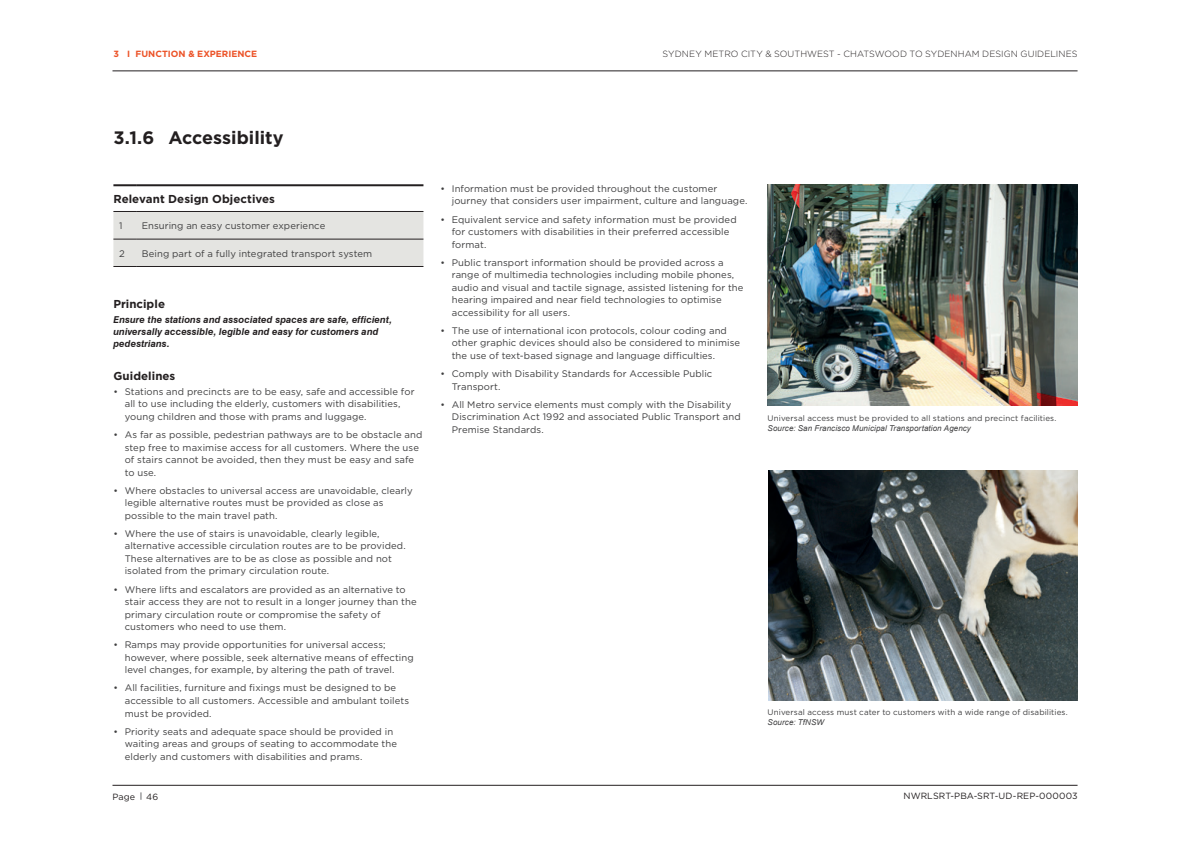
<style>
.page{position:relative;width:1191px;height:842px;background:#fff}
.page>*{position:absolute;margin:0;border:0;box-sizing:border-box;transform-origin:0 0}
.t1{font:700 18px "Gotham";color:#231f20}
.t2{font:700 11.5px "Gotham";letter-spacing:.005em;color:#231f20}
.t3{font:9.5px/12.5px "Gotham";letter-spacing:.01em;color:#3e3e3f}
.t4{font:italic 700 9.5px/12px "Swiss 721 BT";letter-spacing:.01em;color:#231f20}
.t5{font:300 9px "Gotham";letter-spacing:.005em;color:#231f20}
.t6{font:9px "Gotham";letter-spacing:.01em;color:#231f20}
.t7{font:700 9px "Gotham";color:#ec5328}
.t8{font:8px "Gotham";letter-spacing:.015em;color:#3e3e3f}
.t9{font:italic 8px "Arial";letter-spacing:.015em;color:#3e3e3f}
</style>
<div class="page">
<hr style="left:112px;top:71px;width:965px;height:1px;background:#231f20">
<hr style="left:112px;top:785px;width:965px;height:1px;background:#231f20">
<hr style="left:113px;top:184px;width:23px;height:2px;background:#231f20">
<hr style="left:136px;top:184px;width:287px;height:2px;background:#231f20">
<div style="left:113px;top:211px;width:310px;height:56px;background:#e4e4e1"></div>
<hr style="left:136px;top:211px;width:287px;height:1px;background:#231f20">
<hr style="left:136px;top:239px;width:287px;height:1px;background:#231f20">
<hr style="left:136px;top:266px;width:287px;height:1px;background:#231f20">
<img style="left:767px;top:184px;width:310px;height:222px">
<img style="left:768px;top:471px;width:309px;height:229px">
<p class="t7" style="left:113px;top:48px;width:145px">3 I FUNCTION &amp; EXPERIENCE</p>
<p class="t5" style="left:662px;top:48px;width:416px">SYDNEY METRO CITY &amp; SOUTHWEST - CHATSWOOD TO SYDENHAM DESIGN GUIDELINES</p>
<h1 class="t1" style="left:113px;top:125px;width:172px">3.1.6 Accessibility</h1>
<p class="t2" style="left:113px;top:191px;width:163px">Relevant Design Objectives</p>
<p class="t3" style="left:119px;top:219px;width:5px">1</p>
<p class="t3" style="left:142px;top:219px;width:185px">Ensuring an easy customer experience</p>
<p class="t3" style="left:119px;top:247px;width:7px">2</p>
<p class="t3" style="left:142px;top:247px;width:232px">Being part of a fully integrated transport system</p>
<p class="t2" style="left:113px;top:297px;width:53px">Principle</p>
<p class="t4" style="left:113px;top:314px;width:280px">Ensure the stations and associated spaces are safe, efficient, universally accessible, legible and easy for customers and pedestrians.</p>
<p class="t2" style="left:113px;top:368px;width:63px">Guidelines</p>
<p class="t3" style="left:125px;top:385px;width:291px;text-indent:-11px">• Stations and precincts are to be easy, safe and accessible for all to use including the elderly, customers with disabilities, young children and those with prams and luggage.</p>
<p class="t3" style="left:125px;top:428px;width:299px;text-indent:-11px">• As far as possible, pedestrian pathways are to be obstacle and step free to maximise access for all customers. Where the use of stairs cannot be avoided, then they must be easy and safe to use.</p>
<p class="t3" style="left:125px;top:484px;width:289px;text-indent:-11px">• Where obstacles to universal access are unavoidable, clearly legible alternative routes must be provided as close as possible to the main travel path.</p>
<p class="t3" style="left:125px;top:527px;width:282px;text-indent:-11px">• Where the use of stairs is unavoidable, clearly legible, alternative accessible circulation routes are to be provided.<br>These alternatives are to be as close as possible and not isolated from the primary circulation route.</p>
<p class="t3" style="left:125px;top:583px;width:293px;text-indent:-11px">• Where lifts and escalators are provided as an alternative to stair access they are not to result in a longer journey than the primary circulation route or compromise the safety of customers who need to use them.</p>
<p class="t3" style="left:125px;top:638px;width:290px;text-indent:-11px">• Ramps may provide opportunities for universal access; however, where possible, seek alternative means of effecting level changes, for example, by altering the path of travel.</p>
<p class="t3" style="left:125px;top:682px;width:286px;text-indent:-11px">• All facilities, furniture and fixings must be designed to be accessible to all customers. Accessible and ambulant toilets must be provided.</p>
<p class="t3" style="left:125px;top:725px;width:274px;text-indent:-11px">• Priority seats and adequate space should be provided in waiting areas and groups of seating to accommodate the elderly and customers with disabilities and prams.</p>
<p class="t6" style="left:112px;top:791px;width:24px">Page</p>
<p class="t6" style="left:146px;top:791px;width:14px">46</p>
<p class="t3" style="left:452px;top:182px;width:297px;text-indent:-11px">• Information must be provided throughout the customer journey that considers user impairment, culture and language.</p>
<p class="t3" style="left:452px;top:213px;width:286px;text-indent:-11px">• Equivalent service and safety information must be provided for customers with disabilities in their preferred accessible format.</p>
<p class="t3" style="left:452px;top:256px;width:293px;text-indent:-11px">• Public transport information should be provided across a range of multimedia technologies including mobile phones, audio and visual and tactile signage, assisted listening for the hearing impaired and near field technologies to optimise accessibility for all users.</p>
<p class="t3" style="left:452px;top:324px;width:290px;text-indent:-11px">• The use of international icon protocols, colour coding and other graphic devices should also be considered to minimise the use of text-based signage and language difficulties.</p>
<p class="t3" style="left:452px;top:367px;width:262px;text-indent:-11px">• Comply with Disability Standards for Accessible Public<br>Transport.</p>
<p class="t3" style="left:452px;top:398px;width:290px;text-indent:-11px">• All Metro service elements must comply with the Disability<br>Discrimination Act 1992 and associated Public Transport and<br>Premise Standards.</p>
<p class="t8" style="left:767px;top:413px;width:290px">Universal access must be provided to all stations and precinct facilities.</p>
<p class="t9" style="left:767px;top:423px;width:205px">Source: San Francisco Municipal Transportation Agency</p>
<p class="t8" style="left:767px;top:707px;width:302px">Universal access must cater to customers with a wide range of disabilities.</p>
<p class="t9" style="left:767px;top:717px;width:58px">Source: TfNSW</p>
<p class="t6" style="left:903px;top:790px;width:175px">NWRLSRT-PBA-SRT-UD-REP-000003</p>
</div>
